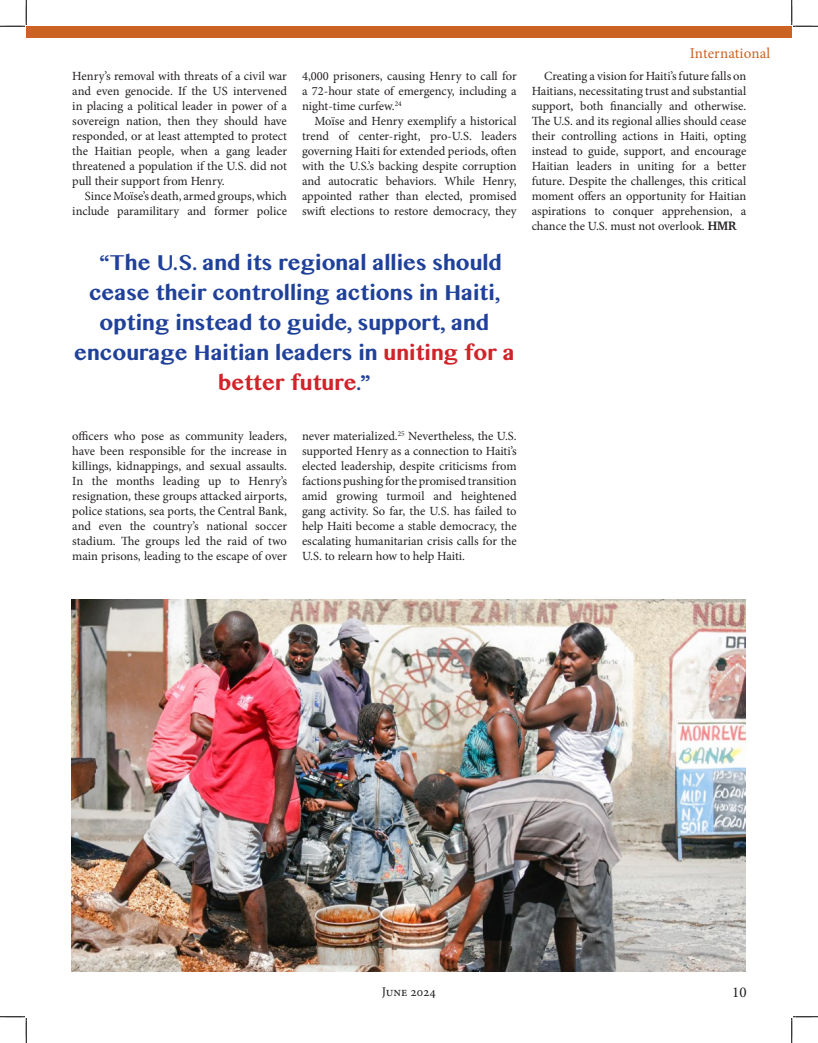
<style>
.page{position:relative;width:818px;height:1043px;background:#fff}
.page>*{position:absolute;margin:0;border:0;box-sizing:border-box;transform-origin:0 0}
.t1{font:700 25px/30px "Khmer MN";color:#20419a;text-align:center}
.t2{font:15px "Minion Pro";color:#cb6322}
.t3{font:15px "Minion Pro";color:#231f20}
.t4{font:13.12px "Minion Pro";color:#231f20}
.t5{font:12.5px/15px "Minion Pro";color:#231f20;text-align:justify}
.s1{color:#d1232a}
.s2{font-family:"Charter";font-weight:700}
</style>
<div class="page">
<div style="left:26px;top:26px;width:765px;height:12px;background:#cb6322"></div>
<img style="left:71px;top:600px;width:674px;height:371px">
<svg style="left:0;top:0;width:27px;height:27px"></svg>
<svg style="left:0;top:1016px;width:27px;height:26px"></svg>
<svg style="left:791px;top:0;width:27px;height:27px"></svg>
<svg style="left:791px;top:1016px;width:27px;height:26px"></svg>
<p class="t5" style="left:72px;top:69px;width:216px">Henry’s removal with threats of a civil war and even genocide. If the US intervened in placing a political leader in power of a sovereign nation, then they should have responded, or at least attempted to protect the Haitian people, when a gang leader threatened a population if the U.S. did not pull their support from Henry.</p>
<p class="t5" style="left:72px;top:189px;width:216px;text-align:right">Since Moïse’s death, armed groups, which include paramilitary and former police</p>
<p class="t5" style="left:302px;top:69px;width:216px">4,000 prisoners, causing Henry to call for a 72-hour state of emergency, including a night-time curfew.<sup>24</sup></p>
<p class="t5" style="left:302px;top:114px;width:216px;text-indent:12px">Moïse and Henry exemplify a historical trend of center-right, pro-U.S. leaders governing Haiti for extended periods, often with the U.S.’s backing despite corruption and autocratic behaviors. While Henry, appointed rather than elected, promised swift elections to restore democracy, they</p>
<p class="t1" style="left:74px;top:246px;width:442px">“The U.S. and its regional allies should cease their controlling actions in Haiti, opting instead to guide, support, and encourage Haitian leaders in <span class="s1">uniting for a better future</span>.”</p>
<p class="t2" style="left:690px;top:43px;width:82px">International</p>
<p class="t5" style="left:531px;top:69px;width:216px;text-indent:12px">Creating a vision for Haiti’s future falls on Haitians, necessitating trust and substantial support, both financially and otherwise.<br>The U.S. and its regional allies should cease their controlling actions in Haiti, opting instead to guide, support, and encourage Haitian leaders in uniting for a better future. Despite the challenges, this critical moment offers an opportunity for Haitian aspirations to conquer apprehension, a chance the U.S. must not overlook. <span class="s2">HMR</span></p>
<p class="t5" style="left:72px;top:429px;width:216px">officers who pose as community leaders, have been responsible for the increase in killings, kidnappings, and sexual assaults.<br>In the months leading up to Henry’s resignation, these groups attacked airports, police stations, sea ports, the Central Bank, and even the country’s national soccer stadium. The groups led the raid of two main prisons, leading to the escape of over</p>
<p class="t5" style="left:302px;top:429px;width:216px">never materialized.<sup>25</sup> Nevertheless, the U.S. supported Henry as a connection to Haiti’s elected leadership, despite criticisms from factions pushing for the promised transition amid growing turmoil and heightened gang activity. So far, the U.S. has failed to help Haiti become a stable democracy, the escalating humanitarian crisis calls for the U.S. to relearn how to help Haiti.</p>
<p class="t4" style="left:382px;top:983px;width:55px">June 2024</p>
<p class="t3" style="left:732px;top:982px;width:16px">10</p>
</div>
